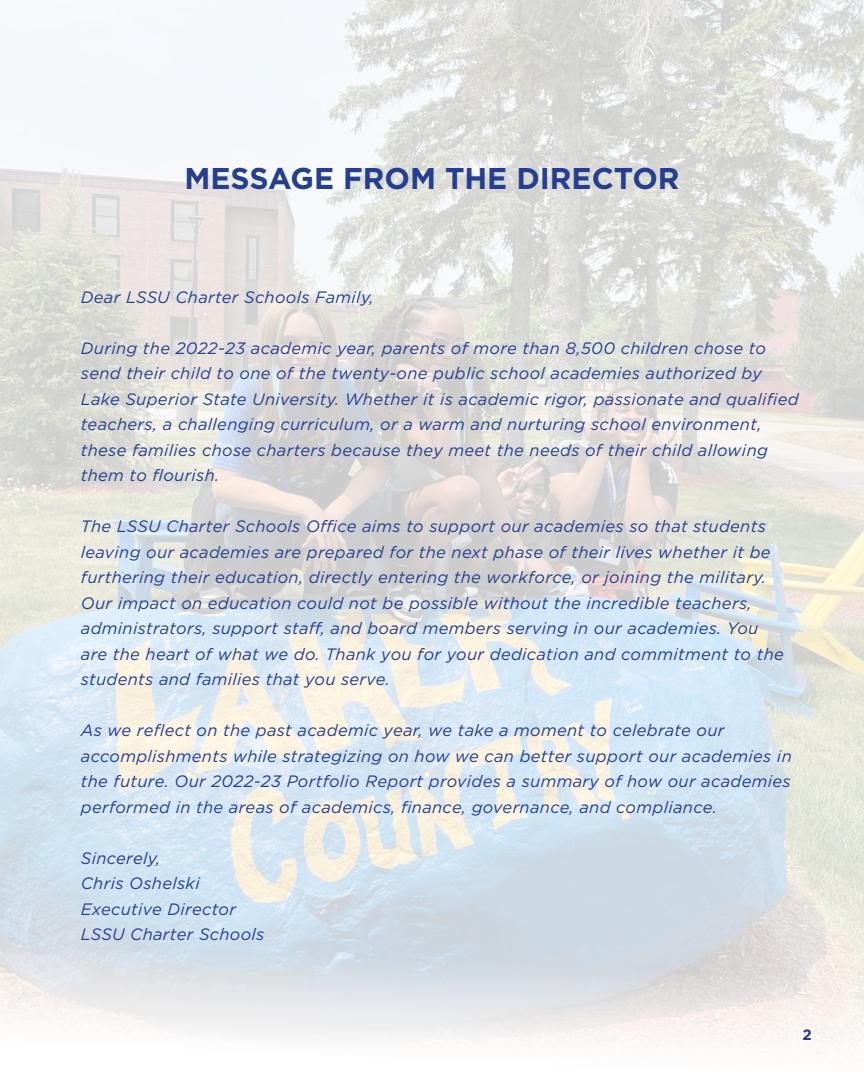
<style>
.page{position:relative;width:864px;height:1080px;background:#fff}
.page>*{position:absolute;margin:0;border:0;box-sizing:border-box;transform-origin:0 0}
.t1{font:700 30px "Gotham";color:#253f8e}
.t2{font:italic 16.5px/25.5px "Gotham";letter-spacing:.02em;color:#253f8e}
.t3{font:700 15px "Gotham";color:#253f8e}
</style>
<div class="page">
<img style="left:0;top:0;width:864px;height:1055px">
<p class="t1" style="left:184px;top:158px;width:497px">MESSAGE FROM THE DIRECTOR</p>
<p class="t2" style="left:81px;top:284px;width:294px">Dear LSSU Charter Schools Family,</p>
<p class="t2" style="left:81px;top:335px;width:719px">During the 2022-23 academic year, parents of more than 8,500 children chose to send their child to one of the twenty-one public school academies authorized by Lake Superior State University. Whether it is academic rigor, passionate and qualified teachers, a challenging curriculum, or a warm and nurturing school environment, these families chose charters because they meet the needs of their child allowing them to flourish.</p>
<p class="t2" style="left:81px;top:513px;width:704px">The LSSU Charter Schools Office aims to support our academies so that students leaving our academies are prepared for the next phase of their lives whether it be furthering their education, directly entering the workforce, or joining the military.<br>Our impact on education could not be possible without the incredible teachers, administrators, support staff, and board members serving in our academies. You are the heart of what we do. Thank you for your dedication and commitment to the students and families that you serve.</p>
<p class="t2" style="left:81px;top:717px;width:712px">As we reflect on the past academic year, we take a moment to celebrate our accomplishments while strategizing on how we can better support our academies in the future. Our 2022-23 Portfolio Report provides a summary of how our academies performed in the areas of academics, finance, governance, and compliance.</p>
<p class="t2" style="left:81px;top:845px;width:81px">Sincerely,</p>
<p class="t2" style="left:81px;top:870px;width:120px">Chris Oshelski</p>
<p class="t2" style="left:81px;top:896px;width:157px">Executive Director</p>
<p class="t2" style="left:81px;top:921px;width:185px">LSSU Charter Schools</p>
<p class="t3" style="left:802px;top:1025px;width:11px">2</p>
</div>
